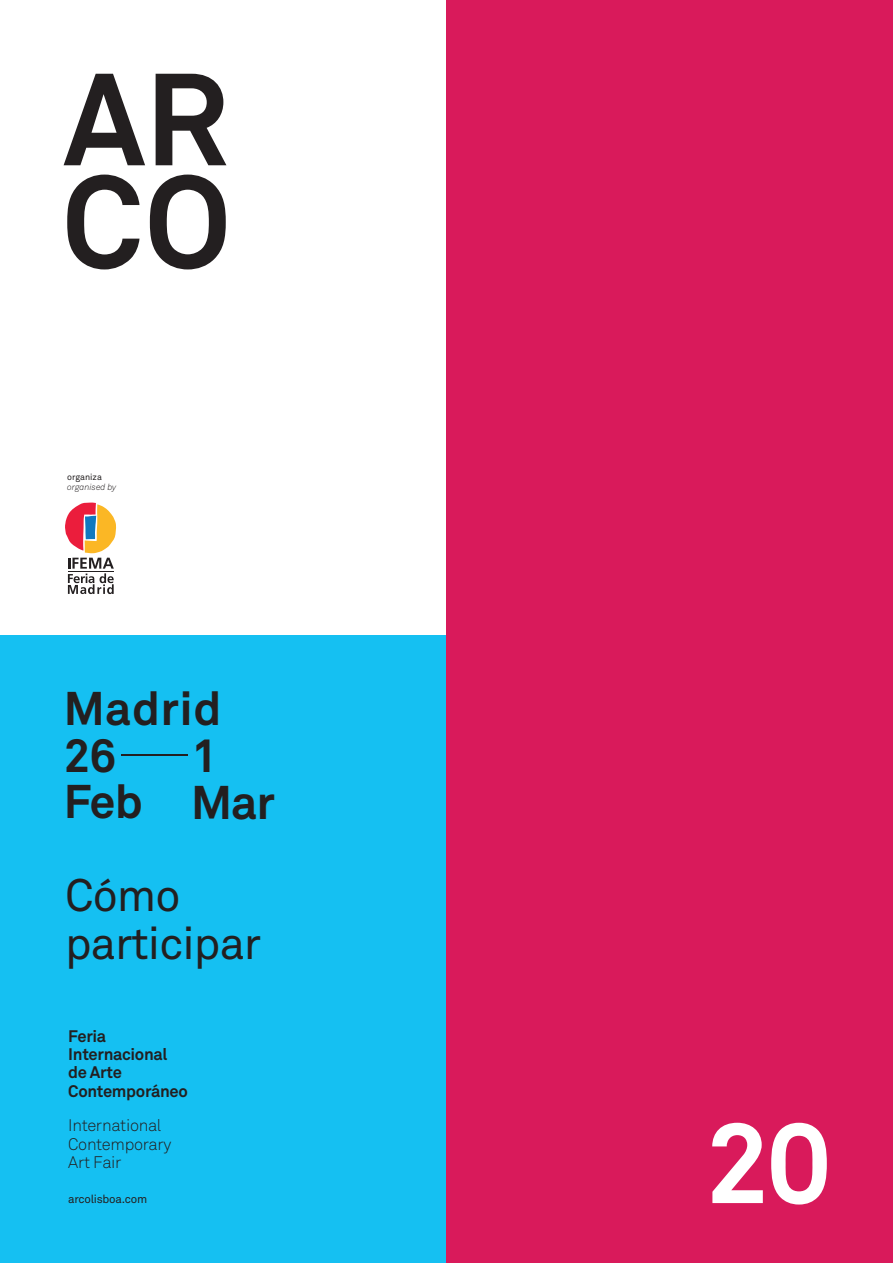
<style>
.page{position:relative;width:893px;height:1263px;background:#fff}
.page>*{position:absolute;margin:0;border:0;box-sizing:border-box;transform-origin:0 0}
.t1{font:700 113.4px "Akkurat Std";color:#fff}
.t2{font:700 46.8px/46.8px "Akkurat Std";letter-spacing:-.005em;color:#231f20}
.t3{font:45px/48px "Akkurat Std";letter-spacing:-.02em;color:#231f20}
.t4{font:700 16.5px/18.1px "Akkurat Std";letter-spacing:-.02em;color:#231f20}
.t5{font:300 16.5px/18.1px "Akkurat Std";letter-spacing:-.02em;color:#231f20}
.t6{font:11.55px "Akkurat Std";letter-spacing:-.02em;color:#231f20}
.t7{font:italic 300 8.7px "Akkurat Std";color:#231f20}
.t8{font:8.7px "Akkurat Std";color:#231f20}
</style>
<div class="page">
<svg style="left:64px;top:74px;width:81px;height:91px"></svg>
<svg style="left:156px;top:74px;width:70px;height:91px"></svg>
<svg style="left:67px;top:175px;width:73px;height:94px"></svg>
<svg style="left:150px;top:175px;width:76px;height:94px"></svg>
<svg style="left:65px;top:502px;width:51px;height:92px"></svg>
<div style="left:0;top:635px;width:447px;height:628px;background:#15c0f2"></div>
<div style="left:447px;top:0;width:446px;height:1263px;background:#d91a5b"></div>
<hr style="left:121px;top:754px;width:66px;height:2px;background:#231f20">
<p class="t8" style="left:67px;top:472px;width:36px">organiza</p>
<p class="t7" style="left:67px;top:482px;width:51px">organised by</p>
<h2 class="t2" style="left:64px;top:685px;width:159px">Madrid<br>26<br>Feb</h2>
<h2 class="t2" style="left:191px;top:732px;width:85px">1<br>Mar</h2>
<h3 class="t3" style="left:65px;top:871px;width:198px">Cómo participar</h3>
<p class="t4" style="left:68px;top:1027px;width:121px">Feria<br>Internacional de Arte<br>Contemporáneo</p>
<p class="t5" style="left:68px;top:1116px;width:105px">International<br>Contemporary<br>Art Fair</p>
<p class="t6" style="left:68px;top:1192px;width:80px">arcolisboa.com</p>
<h1 class="t1" style="left:705px;top:1093px;width:127px">20</h1>
</div>
